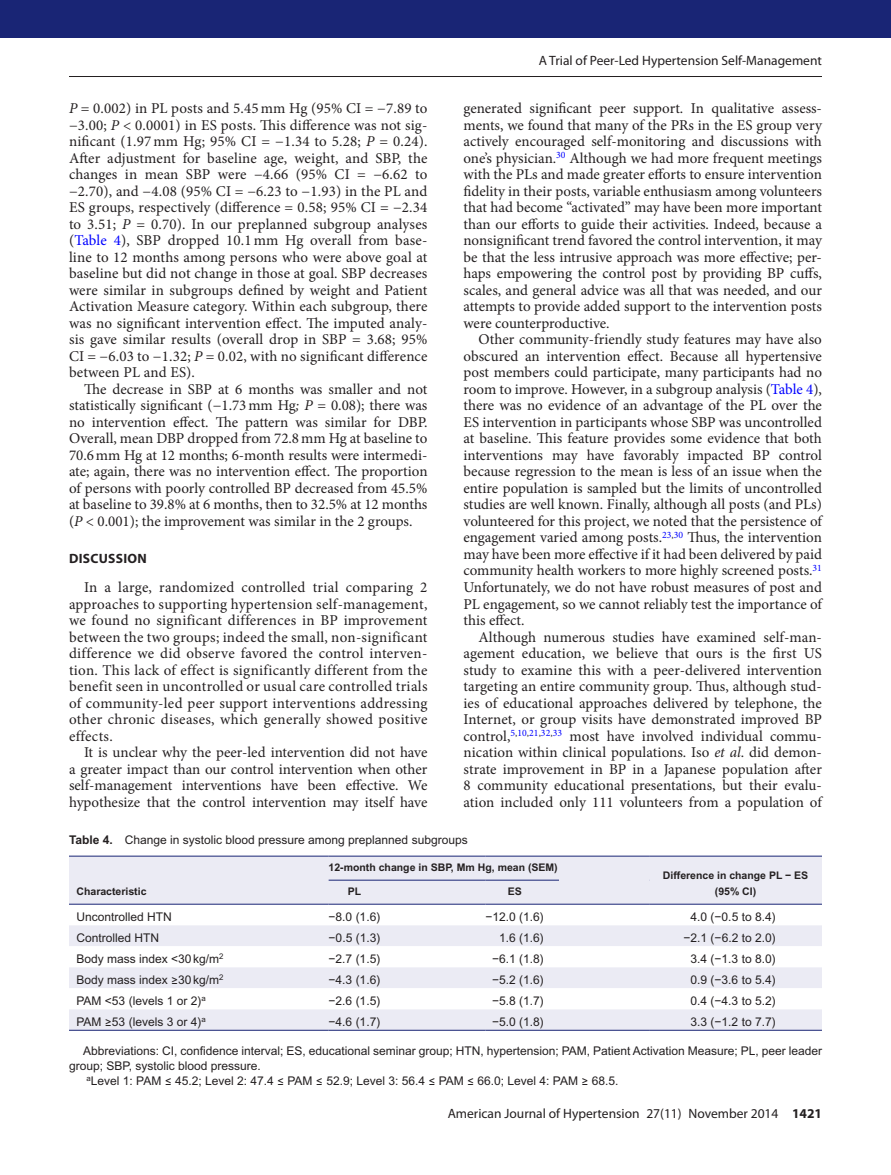
<style>
.page{position:relative;width:891px;height:1175px;background:#fff}
.page>*{position:absolute;margin:0;border:0;box-sizing:border-box;transform-origin:0 0}
.t1{font:15px/16.5px "Minion Pro";color:#231f20;text-align:justify}
.t2{font:13.5px "Myriad Pro";color:#231f20}
.t3{font:700 13.5px "Myriad Pro";color:#231f20}
.t4{font:12px "Arial MT Std";color:#231f20}
.t5{font:700 10.5px "Arial MT Std";color:#231f20}
.s1{font-style:italic}
.s2{color:#00f}
.s3{font-weight:700}
</style>
<div class="page">
<hr style="left:69px;top:76px;width:753px;height:1px;background:#231f20">
<div style="left:0;top:0;width:891px;height:38px;background:#192575"></div>
<div style="left:69px;top:856px;width:753px;height:173px;background:#ebebf4"></div>
<svg style="left:69px;top:904px;width:753px;height:105px"></svg>
<hr style="left:69px;top:1029px;width:260px;height:1px;background:#192575">
<hr style="left:69px;top:855px;width:260px;height:1px;background:#192575">
<hr style="left:69px;top:903px;width:260px;height:1px;background:#192575">
<hr style="left:329px;top:1029px;width:156px;height:1px;background:#192575">
<hr style="left:329px;top:855px;width:156px;height:1px;background:#192575">
<hr style="left:485px;top:855px;width:164px;height:1px;background:#192575">
<hr style="left:329px;top:879px;width:156px;height:1px;background:#192575">
<hr style="left:329px;top:903px;width:156px;height:1px;background:#192575">
<hr style="left:485px;top:1029px;width:164px;height:1px;background:#192575">
<hr style="left:485px;top:879px;width:164px;height:1px;background:#192575">
<hr style="left:485px;top:903px;width:164px;height:1px;background:#192575">
<hr style="left:649px;top:1029px;width:173px;height:1px;background:#192575">
<hr style="left:649px;top:855px;width:173px;height:1px;background:#192575">
<hr style="left:649px;top:903px;width:173px;height:1px;background:#192575">
<div style="left:559px;top:874px;width:90px;height:10px;background:#ebebf4"></div>
<p class="t2" style="left:539px;top:52px;width:285px">A Trial of Peer-Led Hypertension Self-Management</p>
<p class="t1" style="left:69px;top:100px;width:360px"><span class="s1">P</span> = 0.002) in PL posts and 5.45 mm Hg (95% CI = −7.89 to −3.00; <span class="s1">P</span> &lt; 0.0001) in ES posts. This difference was not sig&shy;nificant (1.97 mm Hg; 95% CI = −1.34 to 5.28; <span class="s1">P</span> = 0.24).<br>After adjustment for baseline age, weight, and SBP, the changes in mean SBP were −4.66 (95% CI = −6.62 to −2.70), and −4.08 (95% CI = −6.23 to −1.93) in the PL and ES groups, respectively (difference = 0.58; 95% CI = −2.34 to 3.51; <span class="s1">P</span> = 0.70). In our preplanned subgroup analyses (<span class="s2">Table 4</span>), SBP dropped 10.1 mm Hg overall from base&shy;line to 12 months among persons who were above goal at baseline but did not change in those at goal. SBP decreases were similar in subgroups defined by weight and Patient Activation Measure category. Within each subgroup, there was no significant intervention effect. The imputed analy&shy;sis gave similar results (overall drop in SBP = 3.68; 95% CI = −6.03 to −1.32; <span class="s1">P</span> = 0.02, with no significant difference between PL and ES).</p>
<p class="t1" style="left:69px;top:381px;width:360px;text-indent:15px">The decrease in SBP at 6 months was smaller and not statistically significant (−1.73mm Hg<span class="s1">; P</span> = 0.08); there was no intervention effect. The pattern was similar for DBP.<br>Overall, mean DBP dropped from 72.8mm Hg at baseline to 70.6mm Hg at 12 months; 6-month results were intermedi&shy;ate; again, there was no intervention effect. The proportion of persons with poorly controlled BP decreased from 45.5% at baseline to 39.8% at 6 months, then to 32.5% at 12 months (<span class="s1">P</span> &lt; 0.001); the improvement was similar in the 2 groups.</p>
<p class="t3" style="left:69px;top:550px;width:18px">DISCUSSIO</p>
<p class="t3" style="left:137px;top:550px;width:11px">N</p>
<p class="t1" style="left:69px;top:579px;width:360px;text-indent:15px">In a large, randomized controlled trial comparing 2 approaches to supporting hypertension self-management, we found no significant differences in BP improvement between the two groups; indeed the small, non-significant difference we did observe favored the control interven&shy;tion. This lack of effect is significantly different from the benefit seen in uncontrolled or usual care controlled trials of community-led peer support interventions addressing other chronic diseases, which generally showed positive effects.</p>
<p class="t1" style="left:69px;top:744px;width:360px;text-indent:15px">It is unclear why the peer-led intervention did not have a greater impact than our control intervention when other self-management interventions have been effective. We hypothesize that the control intervention may itself have</p>
<p class="t1" style="left:463px;top:100px;width:360px">generated significant peer support. In qualitative assess&shy;ments, we found that many of the PRs in the ES group very actively encouraged self-monitoring and discussions with one’s physician.<sup>30</sup> Although we had more frequent meetings with the PLs and made greater efforts to ensure intervention fidelity in their posts, variable enthusiasm among volunteers that had become “activated” may have been more important than our efforts to guide their activities. Indeed, because a nonsignificant trend favored the control intervention, it may be that the less intrusive approach was more effective; per&shy;haps empowering the control post by providing BP cuffs, scales, and general advice was all that was needed, and our attempts to provide added support to the intervention posts were counterproductive.</p>
<p class="t1" style="left:463px;top:331px;width:360px;text-indent:15px">Other community-friendly study features may have also obscured an intervention effect. Because all hypertensive post members could participate, many participants had no room to improve. However, in a subgroup analysis (<span class="s2">Table 4</span>), there was no evidence of an advantage of the PL over the ES intervention in participants whose SBP was uncontrolled at baseline. This feature provides some evidence that both interventions may have favorably impacted BP control because regression to the mean is less of an issue when the entire population is sampled but the limits of uncontrolled studies are well known. Finally, although all posts (and PLs) volunteered for this project, we noted that the persistence of engagement varied among posts.<sup>23</sup><sup>,</sup><sup>30</sup> Thus, the intervention may have been more effective if it had been delivered by paid community health workers to more highly screened posts.<sup>31<br></sup>Unfortunately, we do not have robust measures of post and PL engagement, so we cannot reliably test the importance of this effect.</p>
<p class="t1" style="left:463px;top:628px;width:360px;text-indent:15px">Although numerous studies have examined self-man&shy;agement education, we believe that ours is the first US study to examine this with a peer-delivered intervention targeting an entire community group. Thus, although stud&shy;ies of educational approaches delivered by telephone, the Internet, or group visits have demonstrated improved BP control,<sup>5</sup><sup>,</sup><sup>10</sup><sup>,</sup><sup>21</sup><sup>,</sup><sup>32</sup><sup>,</sup><sup>33</sup> most have involved individual commu&shy;nication within clinical populations. Iso <span class="s1">et al</span>. did demon&shy;strate improvement in BP in a Japanese population after 8 community educational presentations, but their evalu&shy;ation included only 111 volunteers from a population of</p>
<p class="t4" style="left:69px;top:832px;width:400px"><span class="s3">Table 4.</span> Change in systolic blood pressure among preplanned subgroups</p>
<p class="t5" style="left:76px;top:885px;width:72px">Characteristic</p>
<p class="t5" style="left:329px;top:861px;width:231px">12-month change in SBP, Mm Hg, mean (SEM)</p>
<p class="t5" style="left:663px;top:868px;width:147px">Difference in change PL − ES</p>
<p class="t5" style="left:348px;top:885px;width:15px">PL</p>
<p class="t5" style="left:508px;top:885px;width:16px">ES</p>
<p class="t5" style="left:715px;top:885px;width:43px">(95% CI)</p>
<p class="t4" style="left:76px;top:909px;width:97px">Uncontrolled HTN</p>
<p class="t4" style="left:329px;top:909px;width:53px">−8.0 (1.6)</p>
<p class="t4" style="left:485px;top:909px;width:60px">−12.0 (1.6)</p>
<p class="t4" style="left:691px;top:909px;width:87px">4.0 (−0.5 to 8.4)</p>
<p class="t4" style="left:77px;top:930px;width:84px">Controlled HTN</p>
<p class="t4" style="left:329px;top:930px;width:53px">−0.5 (1.3)</p>
<p class="t4" style="left:499px;top:930px;width:46px">1.6 (1.6)</p>
<p class="t4" style="left:684px;top:930px;width:94px">−2.1 (−6.2 to 2.0)</p>
<p class="t4" style="left:77px;top:951px;width:148px">Body mass index &lt;30kg/m<sup>2</sup></p>
<p class="t4" style="left:329px;top:951px;width:53px">−2.7 (1.5)</p>
<p class="t4" style="left:492px;top:951px;width:53px">−6.1 (1.8)</p>
<p class="t4" style="left:691px;top:951px;width:87px">3.4 (−1.3 to 8.0)</p>
<p class="t4" style="left:77px;top:972px;width:148px">Body mass index ≥30kg/m<sup>2</sup></p>
<p class="t4" style="left:329px;top:972px;width:53px">−4.3 (1.6)</p>
<p class="t4" style="left:492px;top:972px;width:53px">−5.2 (1.6)</p>
<p class="t4" style="left:691px;top:972px;width:87px">0.9 (−3.6 to 5.4)</p>
<p class="t4" style="left:77px;top:993px;width:131px">PAM &lt;53 (levels 1 or 2)<sup>a</sup></p>
<p class="t4" style="left:329px;top:993px;width:53px">−2.6 (1.5)</p>
<p class="t4" style="left:492px;top:993px;width:53px">−5.8 (1.7)</p>
<p class="t4" style="left:691px;top:993px;width:87px">0.4 (−4.3 to 5.2)</p>
<p class="t4" style="left:77px;top:1014px;width:131px">PAM ≥53 (levels 3 or 4)<sup>a</sup></p>
<p class="t4" style="left:329px;top:1014px;width:53px">−4.6 (1.7)</p>
<p class="t4" style="left:492px;top:1014px;width:53px">−5.0 (1.8)</p>
<p class="t4" style="left:691px;top:1014px;width:87px">3.3 (−1.2 to 7.7)</p>
<p class="t4" style="left:83px;top:1043px;width:740px">Abbreviations: CI, confidence interval; ES, educational seminar group; HTN, hypertension; PAM, Patient Activation Measure; PL, peer leader</p>
<p class="t4" style="left:69px;top:1058px;width:193px">group; SBP, systolic blood pressure.</p>
<p class="t4" style="left:87px;top:1073px;width:533px"><sup>a</sup>Level 1: PAM ≤ 45.2; Level 2: 47.4 ≤ PAM ≤ 52.9; Level 3: 56.4 ≤ PAM ≤ 66.0; Level 4: PAM ≥ 68.5.</p>
<p class="t2" style="left:448px;top:1105px;width:376px">American Journal of Hypertension 27(11) November 2014 <span class="s3">1421</span></p>
</div>
